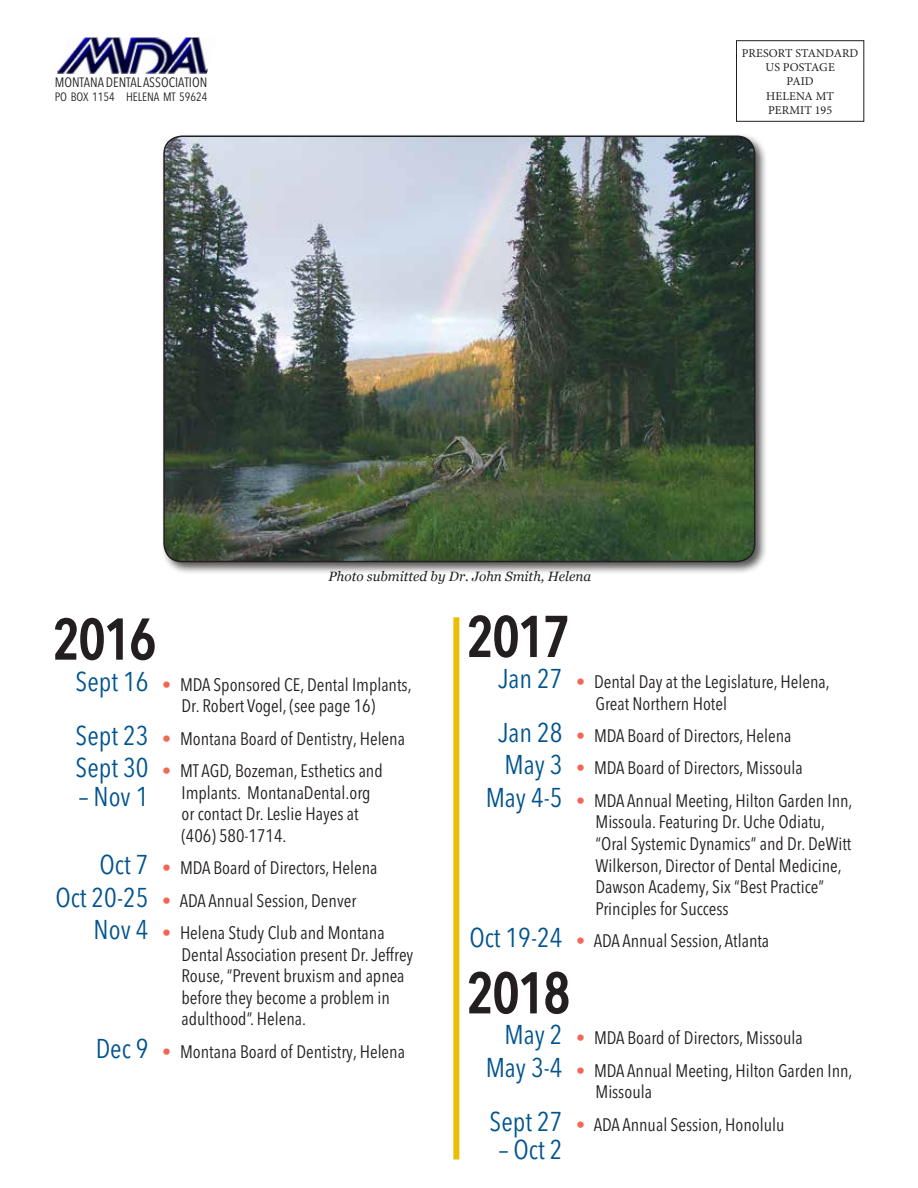
<style>
.page{position:relative;width:918px;height:1188px;background:#fff}
.page>*{position:absolute;margin:0;border:0;box-sizing:border-box;transform-origin:0 0}
.t1{font:condensed 54px "Avenir Next LT Pro";color:#231f20}
.t2{font:condensed 27px "Avenir Next LT Pro";color:#00548e}
.t3{font:condensed 18px/21.6px "Avenir Next LT Pro";color:#231f20}
.t4{font:italic 13.5px "Georgia";color:#231f20}
.t5{font:condensed 13.5px "Avenir Next LT Pro";color:#231f20}
.t6{font:12px/14.4px "Minion Pro";letter-spacing:.01em;color:#231f20;text-align:center}
.t7{font:condensed 12px "Avenir Next LT Pro";color:#231f20}
.s1{font-size:27px;color:#00548e}
.s2{color:#f16758}
</style>
<div class="page">
<div style="left:453px;top:617px;width:6px;height:542px;background:#ebbe06"></div>
<div style="left:736px;top:40px;width:128px;height:82px;border:1px solid #231f20"></div>
<img style="left:57px;top:38px;width:151px;height:36px">
<svg style="left:54px;top:617px;width:69px;height:44px"></svg>
<svg style="left:131px;top:618px;width:24px;height:43px"></svg>
<svg style="left:468px;top:615px;width:69px;height:43px"></svg>
<svg style="left:545px;top:615px;width:23px;height:42px"></svg>
<svg style="left:469px;top:971px;width:68px;height:43px"></svg>
<svg style="left:545px;top:971px;width:24px;height:44px"></svg>
<div style="left:160px;top:132px;width:608px;height:443px;background:#231f20;opacity:.75"></div>
<img style="left:164px;top:136px;width:591px;height:426px">
<div style="left:163px;top:136px;width:592px;height:426px;border:2px solid #231f20;border-radius:18px"></div>
<p class="t5" style="left:55px;top:74px;width:154px">MONTANA DENTAL ASSOCIATION</p>
<p class="t7" style="left:55px;top:90px;width:154px">PO BOX 1154 HELENA MT 59624</p>
<p class="t6" style="left:742px;top:46px;width:118px">PRESORT STANDARD<br>US POSTAGE<br>PAID<br>HELENA MT<br>PERMIT 195</p>
<p class="t4" style="left:329px;top:567px;width:264px">Photo submitted by Dr. John Smith, Helena</p>
<h1 class="t1" style="left:54px;top:607px;width:103px">2016</h1>
<p class="t3" style="left:181px;top:673px;width:232px;text-indent:-106px"><span class="s1">Sept 16</span> <span class="s2">•</span> MDA Sponsored CE, Dental Implants,<br>Dr. Robert Vogel, (see page 16)</p>
<p class="t3" style="left:76px;top:722px;width:331px;line-height:32.4px"><span class="s1">Sept 23</span> <span class="s2">•</span> Montana Board of Dentistry, Helena<br><span class="s1">Sept 30</span> <span class="s2">•</span> MT AGD, Bozeman, Esthetics and</p>
<p class="t3" style="left:181px;top:781px;width:191px">Implants. MontanaDental.org or contact Dr. Leslie Hayes at (406) 580-1714.</p>
<p class="t3" style="left:55px;top:852px;width:324px;line-height:32.4px;text-indent:44px"><span class="s1">Oct 7</span> <span class="s2">•</span> MDA Board of Directors, Helena<br><span class="s1">Oct 20-25</span> <span class="s2">•</span> ADA Annual Session, Denver</p>
<p class="t3" style="left:181px;top:922px;width:233px;text-indent:-88px"><span class="s1">Nov 4</span> <span class="s2">•</span> Helena Study Club and Montana<br>Dental Association present Dr. Jeffrey<br>Rouse, “Prevent bruxism and apnea before they become a problem in adulthood”. Helena.</p>
<p class="t3" style="left:96px;top:1041px;width:311px"><span class="s1">Dec 9</span> <span class="s2">•</span> Montana Board of Dentistry, Helena</p>
<h2 class="t2" style="left:79px;top:781px;width:71px">– Nov 1</h2>
<h1 class="t1" style="left:468px;top:604px;width:103px">2017</h1>
<p class="t3" style="left:498px;top:671px;width:333px;text-align:center"><span class="s1">Jan 27</span> <span class="s2">•</span> Dental Day at the Legislature, Helena,<br>Great Northern Hotel</p>
<p class="t3" style="left:498px;top:725px;width:295px"><span class="s1">Jan 28</span> <span class="s2">•</span> MDA Board of Directors, Helena</p>
<p class="t3" style="left:505px;top:757px;width:300px"><span class="s1">May 3</span> <span class="s2">•</span> MDA Board of Directors, Missoula</p>
<p class="t3" style="left:486px;top:790px;width:368px"><span class="s1">May 4-5</span> <span class="s2">•</span> MDA Annual Meeting, Hilton Garden Inn,</p>
<p class="t3" style="left:595px;top:811px;width:257px">Missoula. Featuring Dr. Uche Odiatu, “Oral Systemic Dynamics” and Dr. DeWitt Wilkerson, Director of Dental Medicine, Dawson Academy, Six “Best Practice” Principles for Success</p>
<p class="t3" style="left:469px;top:930px;width:301px"><span class="s1">Oct 19-24</span> <span class="s2">•</span> ADA Annual Session, Atlanta</p>
<h1 class="t1" style="left:468px;top:960px;width:103px">2018</h1>
<p class="t3" style="left:486px;top:1022px;width:368px;line-height:32.4px;text-indent:19px"><span class="s1">May 2</span> <span class="s2">•</span> MDA Board of Directors, Missoula<br><span class="s1">May 3-4</span> <span class="s2">•</span> MDA Annual Meeting, Hilton Garden Inn,</p>
<p class="t3" style="left:490px;top:1076px;width:297px;line-height:32.4px;text-indent:106px">Missoula<br><span class="s1">Sept 27</span> <span class="s2">•</span> ADA Annual Session, Honolulu</p>
<h2 class="t2" style="left:499px;top:1133px;width:65px">– Oct 2</h2>
</div>
